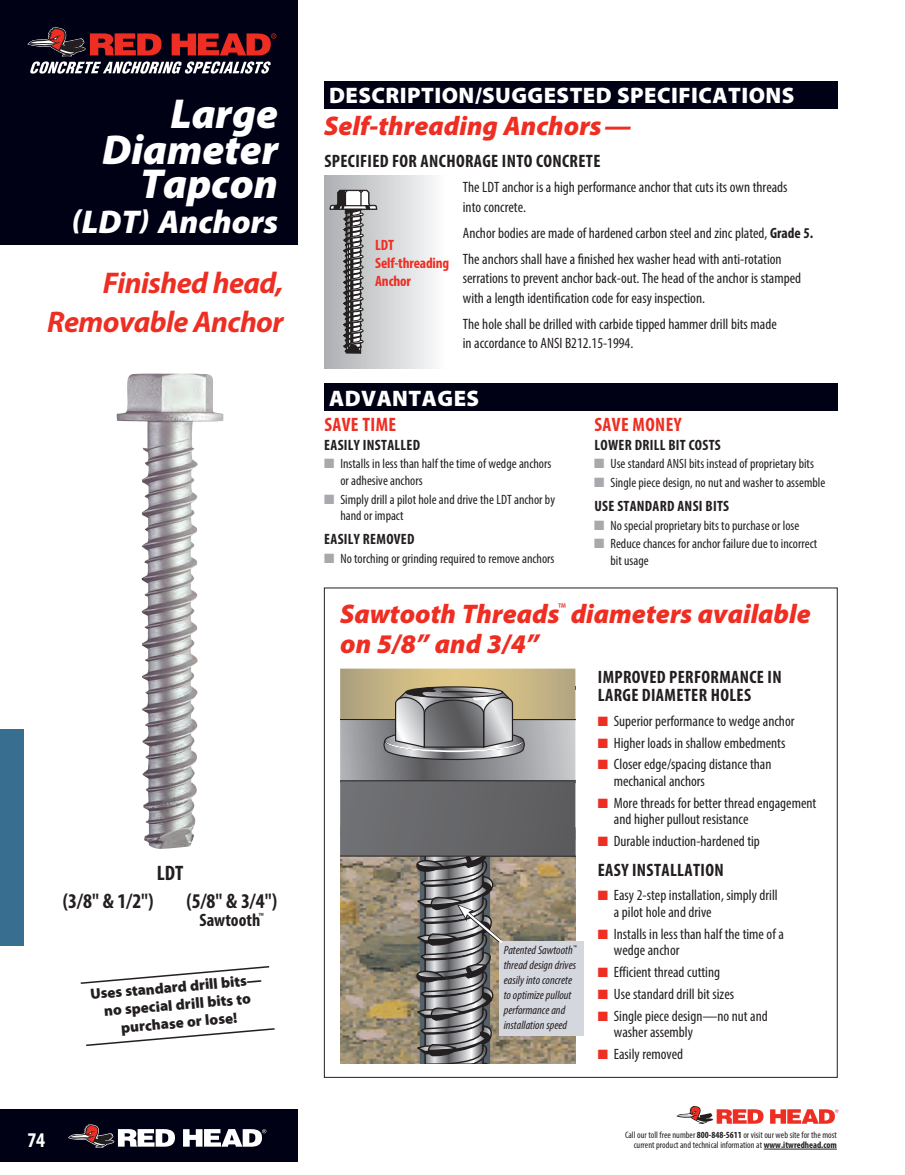
<style>
.page{position:relative;width:905px;height:1175px;background:#fff}
.page>*{position:absolute;margin:0;border:0;box-sizing:border-box;transform-origin:0 0}
.t1{font:italic 900 42px "Myriad Pro";color:#fff}
.t2{font:italic 900 33px "Myriad Pro";color:#fff}
.Intro_head{font:italic 700 30px/39px "Myriad Pro";letter-spacing:-.02em;color:#ee2e22;text-align:right}
.Subhead{font:italic 900 27px/30px "Myriad Pro";color:#ee2e22}
.Reverse_headers{font:900 22.5px "Myriad Pro";letter-spacing:.02em;color:#fff}
.Bullets{font:700 condensed 21px "Myriad Pro";color:#231f20}
.t3{font:700 condensed 21px "Myriad Pro";color:#fff}
.Sub_subhead_black_ca{font:700 condensed 19.5px "Myriad Pro";letter-spacing:.02em;color:#ee2e22}
.Sub_subhead_black_ca-2{font:700 condensed 18px/18px "Myriad Pro";letter-spacing:.02em;color:#231f20}
.Bullets-2{font:700 condensed 18px "Myriad Pro";color:#231f20}
.Bullets-3{font:condensed 15px/16.5px "Myriad Pro";color:#231f20}
.body{font:condensed 15px/19.5px "Myriad Pro";color:#231f20}
.Sub_subhead_black_ca-3{font:700 condensed 15px "Myriad Pro";letter-spacing:.02em;color:#231f20}
.t4{font:900 15px/18px "Myriad Pro";color:#231f20;text-align:center}
.t5{font:700 condensed 15px/18px "Myriad Pro";letter-spacing:-.01em;color:#ee2e22}
.Bullets-4{font:condensed 13.5px/16.5px "Myriad Pro";color:#231f20}
.t6{font:italic condensed 12px/15px "Myriad Pro";color:#231f20}
.t7{font:condensed 9.3px/10.5px "Myriad Pro";color:#231f20;text-align:right}
.s1{font-size:30px}
.s2{font-weight:700}
.s3{color:#a8a9ad}
.s4{color:#ee2e22}
</style>
<div class="page">
<div style="left:0;top:729px;width:24px;height:216px;background:#386e8f"></div>
<div style="left:0;top:1109px;width:297px;height:52px;background:#010116"></div>
<svg style="left:183px;top:1129px;width:83px;height:17px"></svg>
<svg style="left:68px;top:1124px;width:107px;height:23px"></svg>
<hr style="left:763px;top:1148px;width:73px;height:1px;background:#231f20">
<svg style="left:770px;top:1109px;width:68px;height:14px"></svg>
<svg style="left:676px;top:1106px;width:88px;height:18px"></svg>
<svg style="left:80px;top:966px;width:195px;height:80px"></svg>
<div style="left:324px;top:81px;width:513px;height:27px;background:#010116"></div>
<div style="left:0;top:0;width:297px;height:244px;background:#010116"></div>
<div style="left:324px;top:176px;width:132px;height:192px;background:linear-gradient(to right,#adaeb2,#fff)"></div>
<svg style="left:329px;top:190px;width:48px;height:178px;background:#a1a1a3"></svg>
<div style="left:324px;top:383px;width:513px;height:27px;background:#010116"></div>
<div style="left:499px;top:941px;width:85px;height:94px;background:#d5d7de"></div>
<svg style="left:340px;top:668px;width:235px;height:395px;background:#928d83"></svg>
<svg style="left:27px;top:27px;width:249px;height:47px"></svg>
<img style="left:117px;top:378px;width:81px;height:471px">
<p class="t1" style="left:170px;top:86px;width:109px">Large</p>
<p class="t1" style="left:102px;top:122px;width:177px">Diameter</p>
<p class="t1" style="left:140px;top:156px;width:140px">Tapcon</p>
<p class="t2" style="left:72px;top:200px;width:208px"><span class="s1">(</span>LDT<span class="s1">)</span> Anchors</p>
<p class="Intro_head" style="left:47px;top:262px;width:238px">Finished head,<br>Removable Anchor</p>
<p class="Bullets" style="left:157px;top:859px;width:28px">LDT</p>
<p class="Bullets" style="left:63px;top:888px;width:92px">(3/8" &amp; 1/2")</p>
<p class="Bullets" style="left:186px;top:888px;width:92px">(5/8" &amp; 3/4")</p>
<p class="Bullets-2" style="left:199px;top:909px;width:66px">Sawtooth<sup>™</sup></p>
<p class="t4" style="left:90px;top:984px;width:173px;rotate:-5deg">Uses standard drill bits— no special drill bits to purchase or lose!</p>
<p class="Reverse_headers" style="left:329px;top:80px;width:467px">DESCRIPTION/SUGGESTED SPECIFICATIONS</p>
<p class="Subhead" style="left:324px;top:110px;width:309px">Self-threading Anchors—</p>
<p class="Sub_subhead_black_ca-2" style="left:324px;top:152px;width:277px">SPECIFIED FOR ANCHORAGE INTO CONCRETE</p>
<p class="body" style="left:463px;top:177px;width:326px">The LDT anchor is a high performance anchor that cuts its own threads into concrete.</p>
<p class="body" style="left:463px;top:223px;width:352px">Anchor bodies are made of hardened carbon steel and zinc plated, <span class="s2">Grade 5.</span></p>
<p class="body" style="left:463px;top:249px;width:340px">The anchors shall have a finished hex washer head with anti-rotation serrations to prevent anchor back-out. The head of the anchor is stamped with a length identification code for easy inspection.</p>
<p class="body" style="left:463px;top:314px;width:315px">The hole shall be drilled with carbide tipped hammer drill bits made in accordance to ANSI B212.15-1994.</p>
<p class="t5" style="left:375px;top:236px;width:75px">LDT<br>Self-threading<br>Anchor</p>
<p class="Reverse_headers" style="left:329px;top:383px;width:152px">ADVANTAGES</p>
<p class="Sub_subhead_black_ca" style="left:324px;top:412px;width:73px">SAVE TIME</p>
<p class="Sub_subhead_black_ca-3" style="left:324px;top:435px;width:97px">EASILY INSTALLED</p>
<p class="Bullets-4" style="left:340px;top:455px;width:212px;text-indent:-16px"><span class="s3">■</span> Installs in less than half the time of wedge anchors or adhesive anchors</p>
<p class="Bullets-4" style="left:340px;top:490px;width:216px;text-indent:-16px"><span class="s3">■</span> Simply drill a pilot hole and drive the LDT anchor by hand or impact</p>
<p class="Sub_subhead_black_ca-3" style="left:324px;top:530px;width:92px">EASILY REMOVED</p>
<p class="Bullets-4" style="left:324px;top:550px;width:232px"><span class="s3">■</span> No torching or grinding required to remove anchors</p>
<p class="Sub_subhead_black_ca" style="left:594px;top:412px;width:89px">SAVE MONEY</p>
<p class="Sub_subhead_black_ca-3" style="left:594px;top:435px;width:128px">LOWER DRILL BIT COSTS</p>
<p class="Bullets-4" style="left:594px;top:455px;width:221px"><span class="s3">■</span> Use standard ANSI bits instead of proprietary bits</p>
<p class="Bullets-4" style="left:594px;top:474px;width:232px"><span class="s3">■</span> Single piece design, no nut and washer to assemble</p>
<p class="Sub_subhead_black_ca-3" style="left:594px;top:497px;width:136px">USE STANDARD ANSI BITS</p>
<p class="Bullets-4" style="left:594px;top:517px;width:206px"><span class="s3">■</span> No special proprietary bits to purchase or lose</p>
<p class="Bullets-4" style="left:610px;top:535px;width:208px;text-indent:-16px"><span class="s3">■</span> Reduce chances for anchor failure due to incorrect bit usage</p>
<p class="Subhead" style="left:340px;top:597px;width:472px">Sawtooth Threads<sup>™</sup> diameters available on 5/8” and 3/4”</p>
<p class="Sub_subhead_black_ca-2" style="left:598px;top:667px;width:185px">IMPROVED PERFORMANCE IN<br>LARGE DIAMETER HOLES</p>
<p class="Bullets-3" style="left:597px;top:712px;width:198px"><span class="s4">■</span> Superior performance to wedge anchor</p>
<p class="Bullets-3" style="left:597px;top:734px;width:189px"><span class="s4">■</span> Higher loads in shallow embedments</p>
<p class="Bullets-3" style="left:614px;top:756px;width:159px;text-indent:-16px"><span class="s4">■</span> Closer edge/spacing distance than mechanical anchors</p>
<p class="Bullets-3" style="left:614px;top:794px;width:204px;text-indent:-16px"><span class="s4">■</span> More threads for better thread engagement and higher pullout resistance</p>
<p class="Bullets-3" style="left:597px;top:833px;width:164px"><span class="s4">■</span> Durable induction-hardened tip</p>
<p class="Sub_subhead_black_ca-2" style="left:598px;top:860px;width:127px">EASY INSTALLATION</p>
<p class="Bullets-3" style="left:614px;top:887px;width:165px;text-indent:-16px"><span class="s4">■</span> Easy 2-step installation, simply drill a pilot hole and drive</p>
<p class="Bullets-3" style="left:614px;top:925px;width:171px;text-indent:-16px"><span class="s4">■</span> Installs in less than half the time of a wedge anchor</p>
<p class="Bullets-3" style="left:597px;top:963px;width:124px"><span class="s4">■</span> Efficient thread cutting</p>
<p class="Bullets-3" style="left:597px;top:985px;width:138px"><span class="s4">■</span> Use standard drill bit sizes</p>
<p class="Bullets-3" style="left:614px;top:1007px;width:155px;text-indent:-16px"><span class="s4">■</span> Single piece design—no nut and washer assembly</p>
<p class="Bullets-3" style="left:597px;top:1046px;width:87px"><span class="s4">■</span> Easily removed</p>
<p class="t6" style="left:503px;top:942px;width:74px">Patented Sawtooth<sup>™ </sup>thread design drives easily into concrete to optimize pullout performance and installation speed</p>
<h3 class="t3" style="left:27px;top:1126px;width:19px">74</h3>
<p class="t7" style="left:625px;top:1129px;width:213px">Call our toll free number <span class="s2">800-848-5611</span> or visit our web site for the most current product and technical information at <span class="s2">www.itwredhead.com</span></p>
</div>
